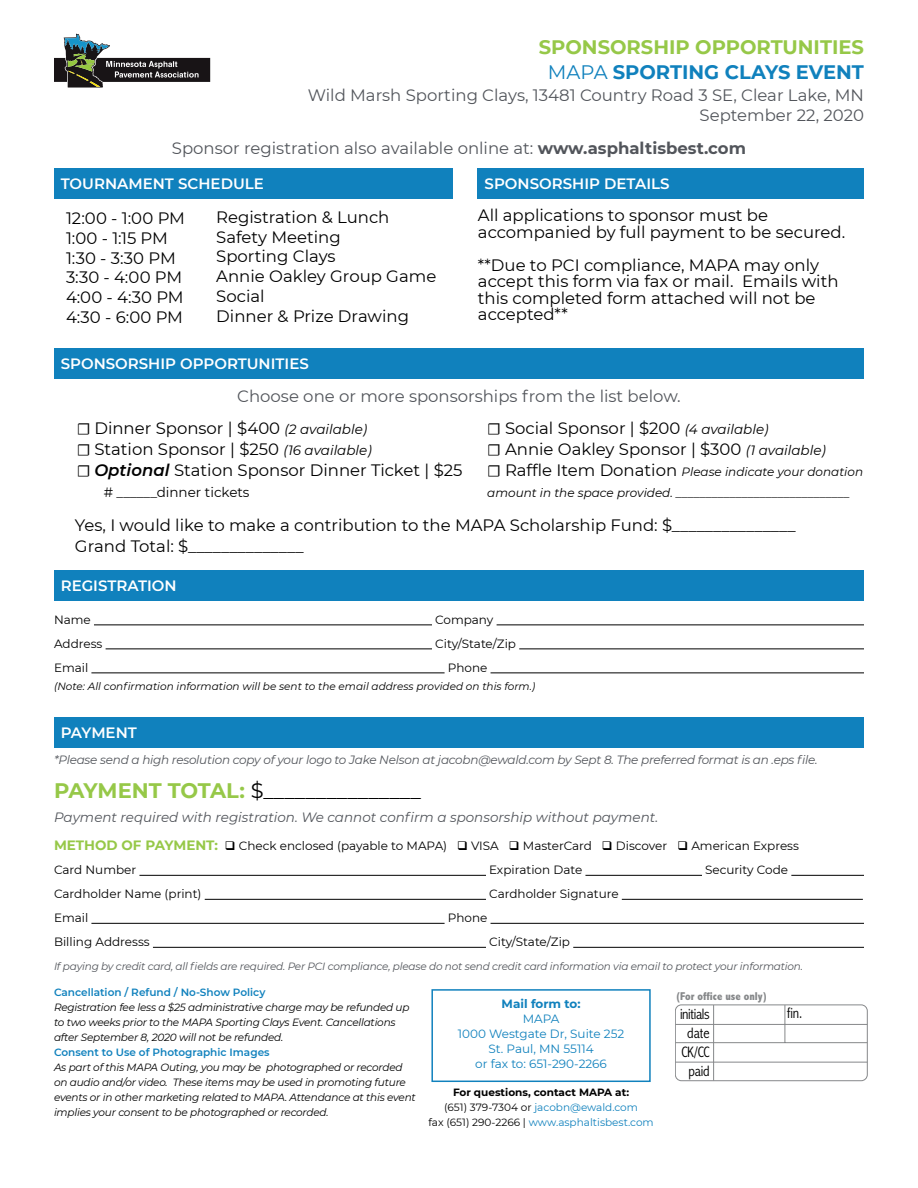
<style>
.page{position:relative;width:918px;height:1188px;background:#fff}
.page>*{position:absolute;margin:0;border:0;box-sizing:border-box;transform-origin:0 0}
.t1{font:21px "Montserrat";color:#000}
.t2{font:700 19.5px "Montserrat";color:#96c848}
.t3{font:700 19.5px "Montserrat";color:#1081bd}
.t4{font:16.5px/19.8px "Montserrat";color:#000}
.t5{font:16.5px/19.8px "Montserrat";color:#52555b;text-align:right}
.t6{font:300 condensed 15.3px/19px "Abadi";letter-spacing:-.02em;color:#000;text-align:center}
.t7{font:600 15px "Montserrat";color:#fff}
.t8{font:italic 13.5px "Montserrat";color:#52555b}
.t9{font:13.5px "Montserrat";color:#000}
.t10{font:12px/24px "Montserrat";color:#000}
.t11{font:italic 12px "Montserrat";letter-spacing:-.02em;color:#52555b}
.t12{font:italic 12px/21px "Montserrat";color:#000}
.t13{font:12px/15px "Montserrat";color:#1081bd;text-align:center}
.t14{font:700 12px "Montserrat";color:#1081bd}
.t15{font:800 condensed 11.4px "Abadi";color:#86888a}
.t16{font:italic 10.5px/15px "Montserrat";letter-spacing:-.02em;color:#000}
.t17{font:italic 10.5px "Montserrat";letter-spacing:-.02em;color:#52555b}
.t18{font:10.5px/15px "Montserrat";color:#1081bd;text-align:center}
.t19{font:italic 10.5px "Montserrat";color:#000}
.t20{font:600 10.5px "Montserrat";color:#1081bd}
.s1{font-weight:400}
.s2{font-weight:700}
.s3{font-family:"Minion Pro"}
.s4{font-style:italic;font-size:13.5px}
.s5{font-weight:600;font-style:italic}
.s6{font-family:"Minion Pro";font-style:normal;font-size:16.5px}
.s7{font-style:normal;font-size:16.5px}
.s8{font-weight:700;color:#96c848}
.s9{font-weight:700;font-size:13.5px;color:#96c848}
.s10{font-weight:700;color:#000}
.s11{color:#000}
</style>
<div class="page">
<svg style="left:54px;top:34px;width:156px;height:54px"></svg>
<div style="left:478px;top:168px;width:386px;height:31px;background:#1081bd"></div>
<div style="left:54px;top:348px;width:810px;height:31px;background:#1081bd"></div>
<div style="left:54px;top:168px;width:399px;height:31px;background:#1081bd"></div>
<hr style="left:94px;top:625px;width:338px;height:1px;background:#000">
<hr style="left:497px;top:625px;width:367px;height:1px;background:#000">
<hr style="left:106px;top:649px;width:326px;height:1px;background:#000">
<hr style="left:519px;top:649px;width:345px;height:1px;background:#000">
<hr style="left:91px;top:673px;width:354px;height:1px;background:#000">
<hr style="left:491px;top:673px;width:373px;height:1px;background:#000">
<div style="left:54px;top:717px;width:810px;height:31px;background:#1081bd"></div>
<hr style="left:139px;top:875px;width:347px;height:1px;background:#000">
<hr style="left:585px;top:875px;width:117px;height:1px;background:#000">
<hr style="left:791px;top:875px;width:73px;height:1px;background:#000">
<hr style="left:205px;top:899px;width:281px;height:1px;background:#000">
<hr style="left:622px;top:899px;width:241px;height:1px;background:#000">
<hr style="left:91px;top:923px;width:354px;height:1px;background:#000">
<hr style="left:491px;top:923px;width:373px;height:1px;background:#000">
<hr style="left:153px;top:947px;width:333px;height:1px;background:#000">
<hr style="left:573px;top:947px;width:291px;height:1px;background:#000">
<div style="left:431px;top:989px;width:220px;height:93px;border:2px solid #1081bd"></div>
<hr style="left:675px;top:1024px;width:192px;height:1px;background:#86888a">
<hr style="left:675px;top:1042px;width:192px;height:1px;background:#86888a">
<hr style="left:675px;top:1062px;width:192px;height:1px;background:#86888a">
<hr style="left:785px;top:1005px;width:1px;height:38px;background:#86888a">
<hr style="left:713px;top:1005px;width:1px;height:76px;background:#86888a">
<div style="left:675px;top:1005px;width:193px;height:76px;border:1px solid #86888a;border-radius:6px"></div>
<div style="left:54px;top:570px;width:810px;height:31px;background:#1081bd"></div>
<p class="t2" style="left:539px;top:33px;width:327px">SPONSORSHIP OPPORTUNITIES</p>
<p class="t3" style="left:548px;top:58px;width:318px"><span class="s1">MAPA</span> SPORTING CLAYS EVENT</p>
<p class="t5" style="left:308px;top:84px;width:558px">Wild Marsh Sporting Clays, 13481 Country Road 3 SE, Clear Lake, MN<br>September 22, 2020</p>
<p class="t5" style="left:172px;top:137px;width:576px">Sponsor registration also available online at: <span class="s2">www.asphaltisbest.com</span></p>
<p class="t7" style="left:61px;top:173px;width:205px">TOURNAMENT SCHEDULE</p>
<p class="t4" style="left:66px;top:208px;width:120px">12:00 - 1:00 PM<br>1:00 - 1:15 PM<br>1:30 - 3:30 PM<br>3:30 - 4:00 PM<br>4:00 - 4:30 PM<br>4:30 - 6:00 PM</p>
<p class="t4" style="left:216px;top:207px;width:222px">Registration &amp; Lunch<br>Safety Meeting<br>Sporting Clays<br>Annie Oakley Group Game<br>Social<br>Dinner &amp; Prize Drawing</p>
<p class="t7" style="left:61px;top:353px;width:250px">SPONSORSHIP OPPORTUNITIES</p>
<p class="t7" style="left:485px;top:173px;width:186px">SPONSORSHIP DETAILS</p>
<p class="t4" style="left:478px;top:207px;width:369px;line-height:16.5px">All applications to sponsor must be accompanied by full payment to be secured.</p>
<p class="t4" style="left:478px;top:256px;width:362px;line-height:16.5px">**Due to PCI compliance, MAPA may only accept this form via fax or mail. Emails with this completed form attached will not be accepted**</p>
<p class="t5" style="left:237px;top:385px;width:445px">Choose one or more sponsorships from the list below.</p>
<p class="t4" style="left:77px;top:417px;width:387px;line-height:21px"><span class="s3">☐</span> Dinner Sponsor | $400 <span class="s4">(2 available)<br></span><span class="s3">☐</span> Station Sponsor | $250 <span class="s4">(16 available)<br></span><span class="s3">☐</span> <span class="s5">Optional</span> Station Sponsor Dinner Ticket | $25</p>
<p class="t9" style="left:104px;top:483px;width:147px"># ______dinner tickets</p>
<p class="t4" style="left:487px;top:417px;width:340px;line-height:21px"><span class="s3">☐</span> Social Sponsor | $200 <span class="s4">(4 available)<br></span><span class="s3">☐</span> Annie Oakley Sponsor | $300 <span class="s4">(1 available)</span></p>
<p class="t12" style="left:487px;top:461px;width:377px"><span class="s6">☐</span> <span class="s7">Raffle Item Donation</span> Please indicate your donation amount in the space provided. _____________________________</p>
<p class="t4" style="left:75px;top:514px;width:722px;line-height:21px">Yes, I would like to make a contribution to the MAPA Scholarship Fund: $_______________<br>Grand Total: $______________</p>
<p class="t7" style="left:61px;top:576px;width:117px">REGISTRATION</p>
<p class="t10" style="left:54px;top:607px;width:38px">Name</p>
<p class="t10" style="left:435px;top:607px;width:60px">Company</p>
<p class="t10" style="left:54px;top:631px;width:50px">Address</p>
<p class="t10" style="left:435px;top:631px;width:82px">City/State/Zip</p>
<p class="t10" style="left:54px;top:655px;width:36px">Email</p>
<p class="t10" style="left:448px;top:655px;width:41px">Phone</p>
<p class="t19" style="left:54px;top:679px;width:483px">(Note: All confirmation information will be sent to the email address provided on this form.)</p>
<p class="t7" style="left:61px;top:722px;width:78px">PAYMENT</p>
<p class="t11" style="left:54px;top:752px;width:765px">*Please send a high resolution copy of your logo to Jake Nelson at jacobn@ewald.com by Sept 8. The preferred format is an .eps file.</p>
<p class="t1" style="left:54px;top:776px;width:368px"><span class="s8">PAYMENT TOTAL:</span> $_______________</p>
<p class="t8" style="left:54px;top:808px;width:606px">Payment required with registration. We cannot confirm a sponsorship without payment.</p>
<p class="t10" style="left:54px;top:834px;width:747px"><span class="s9">METHOD OF PAYMENT:</span> ❑ Check enclosed (payable to MAPA) ❑ VISA ❑ MasterCard ❑ Discover ❑ American Express<br>Card Number</p>
<p class="t10" style="left:489px;top:858px;width:95px">Expiration Date</p>
<p class="t10" style="left:705px;top:858px;width:85px">Security Code</p>
<p class="t10" style="left:54px;top:882px;width:149px">Cardholder Name (print)</p>
<p class="t10" style="left:489px;top:882px;width:131px">Cardholder Signature</p>
<p class="t10" style="left:54px;top:906px;width:36px">Email</p>
<p class="t10" style="left:448px;top:906px;width:41px">Phone</p>
<p class="t10" style="left:54px;top:930px;width:97px">Billing Addresss</p>
<p class="t10" style="left:489px;top:930px;width:82px">City/State/Zip</p>
<p class="t20" style="left:54px;top:985px;width:213px">Cancellation / Refund / No-Show Policy</p>
<p class="t16" style="left:54px;top:1000px;width:357px">Registration fee less a $25 administrative charge may be refunded up to two weeks prior to the MAPA Sporting Clays Event. Cancellations after September 8, 2020 will not be refunded.</p>
<p class="t20" style="left:54px;top:1045px;width:217px">Consent to Use of Photographic Images</p>
<p class="t16" style="left:54px;top:1060px;width:363px">As part of this MAPA Outing, you may be photographed or recorded on audio and/or video. These items may be used in promoting future events or in other marketing related to MAPA. Attendance at this event implies your consent to be photographed or recorded.</p>
<p class="t17" style="left:54px;top:960px;width:751px">If paying by credit card, all fields are required. Per PCI compliance, please do not send credit card information via email to protect your information.</p>
<p class="t15" style="left:675px;top:989px;width:94px">(For office use only)</p>
<p class="t14" style="left:502px;top:995px;width:81px">Mail form to:</p>
<p class="t13" style="left:458px;top:1011px;width:168px">MAPA<br>1000 Westgate Dr, Suite 252<br>St. Paul, MN 55114<br>or fax to: 651-290-2266</p>
<p class="t6" style="left:680px;top:1004px;width:31px">initials date<br>CK/CC paid</p>
<p class="t6" style="left:787px;top:1004px;width:17px">fin.</p>
<p class="t18" style="left:428px;top:1084px;width:227px"><span class="s10">For questions, contact MAPA at:<br></span><span class="s11">(651) 379-7304 or</span> jacobn@ewald.com<br><span class="s11">fax (651) 290-2266 |</span> www.asphaltisbest.com</p>
</div>
